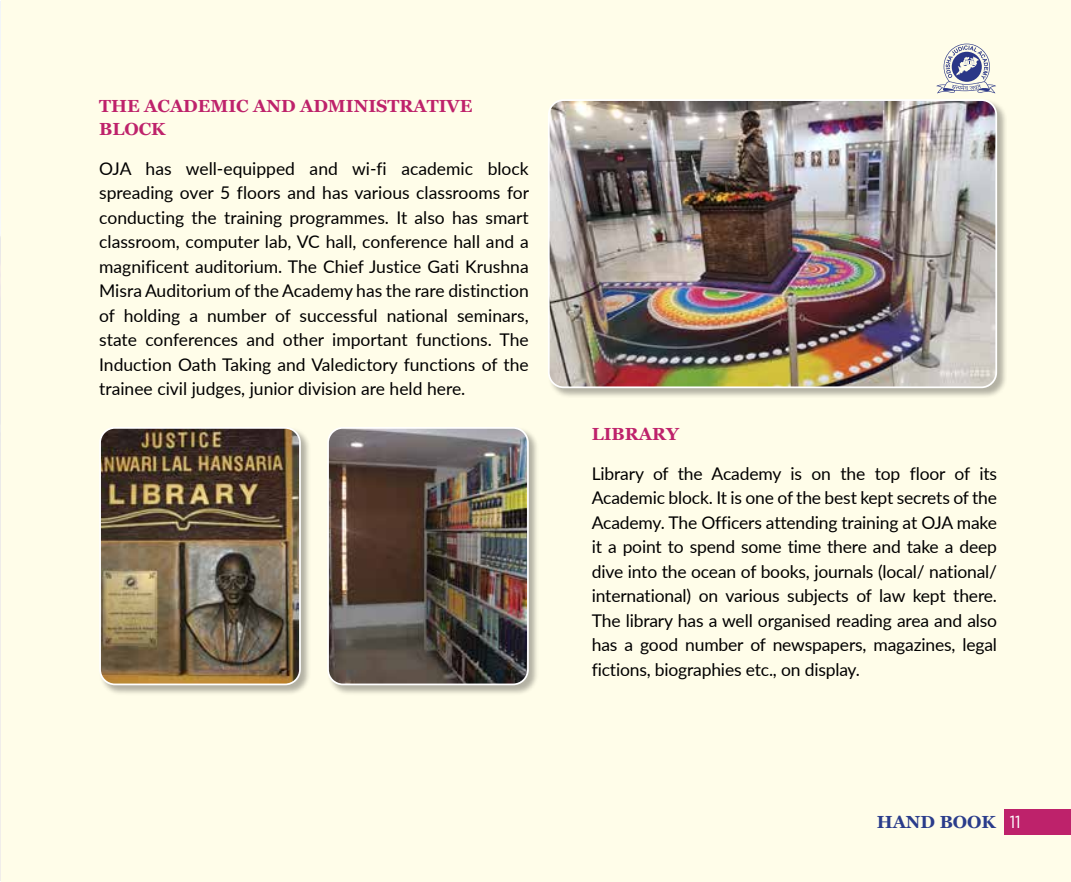
<style>
.page{position:relative;width:1071px;height:882px;background:#fff}
.page>*{position:absolute;margin:0;border:0;box-sizing:border-box;transform-origin:0 0}
.t1{font:17.5px/24.5px "Lato";letter-spacing:-.01em;color:#000;text-align:justify}
.t2{font:700 17.5px/22.8px "Georgia";color:#be226b}
.t3{font:700 17.5px "Georgia";color:#2a3c8b}
.s1{font-family:"Gotham Narrow";font-weight:400;color:#fff}
</style>
<div class="page">
<div style="left:1px;top:0;width:1070px;height:882px;background:#fffde9"></div>
<div style="left:1005px;top:809px;width:66px;height:25px;background:#be226b"></div>
<svg style="left:936px;top:44px;width:60px;height:49px;background:#bbbec9"></svg>
<svg style="left:0;top:1px;width:1px;height:880px"></svg>
<div style="left:547px;top:99px;width:460px;height:300px;background:#000;opacity:.3"></div>
<img style="left:549px;top:100px;width:447px;height:287px">
<div style="left:548px;top:99px;width:449px;height:289px;border:2px solid #fff;border-radius:15px"></div>
<div style="left:99px;top:426px;width:212px;height:269px;background:#000;opacity:.3"></div>
<img style="left:100px;top:428px;width:200px;height:256px">
<div style="left:99px;top:427px;width:202px;height:258px;border:2px solid #fff;border-radius:15px"></div>
<div style="left:327px;top:426px;width:212px;height:269px;background:#000;opacity:.3"></div>
<img style="left:328px;top:428px;width:200px;height:256px">
<div style="left:327px;top:427px;width:202px;height:258px;border:2px solid #fff;border-radius:15px"></div>
<p class="t2" style="left:99px;top:95px;width:375px">THE ACADEMIC AND ADMINISTRATIVE<br>BLOCK</p>
<p class="t1" style="left:99px;top:155px;width:431px">OJA has well-equipped and wi-fi academic block spreading over 5 floors and has various classrooms for conducting the training programmes. It also has smart classroom, computer lab, VC hall, conference hall and a magnificent auditorium. The Chief Justice Gati Krushna Misra Auditorium of the Academy has the rare distinction of holding a number of successful national seminars, state conferences and other important functions. The Induction Oath Taking and Valedictory functions of the trainee civil judges, junior division are held here.</p>
<p class="t2" style="left:592px;top:423px;width:89px">LIBRARY</p>
<p class="t1" style="left:592px;top:460px;width:407px">Library of the Academy is on the top floor of its Academic block. It is one of the best kept secrets of the Academy. The Officers attending training at OJA make it a point to spend some time there and take a deep dive into the ocean of books, journals (local/ national/ international) on various subjects of law kept there.<br>The library has a well organised reading area and also has a good number of newspapers, magazines, legal fictions, biographies etc., on display.</p>
<p class="t3" style="left:877px;top:810px;width:146px">HAND BOOK <span class="s1">11</span></p>
</div>
